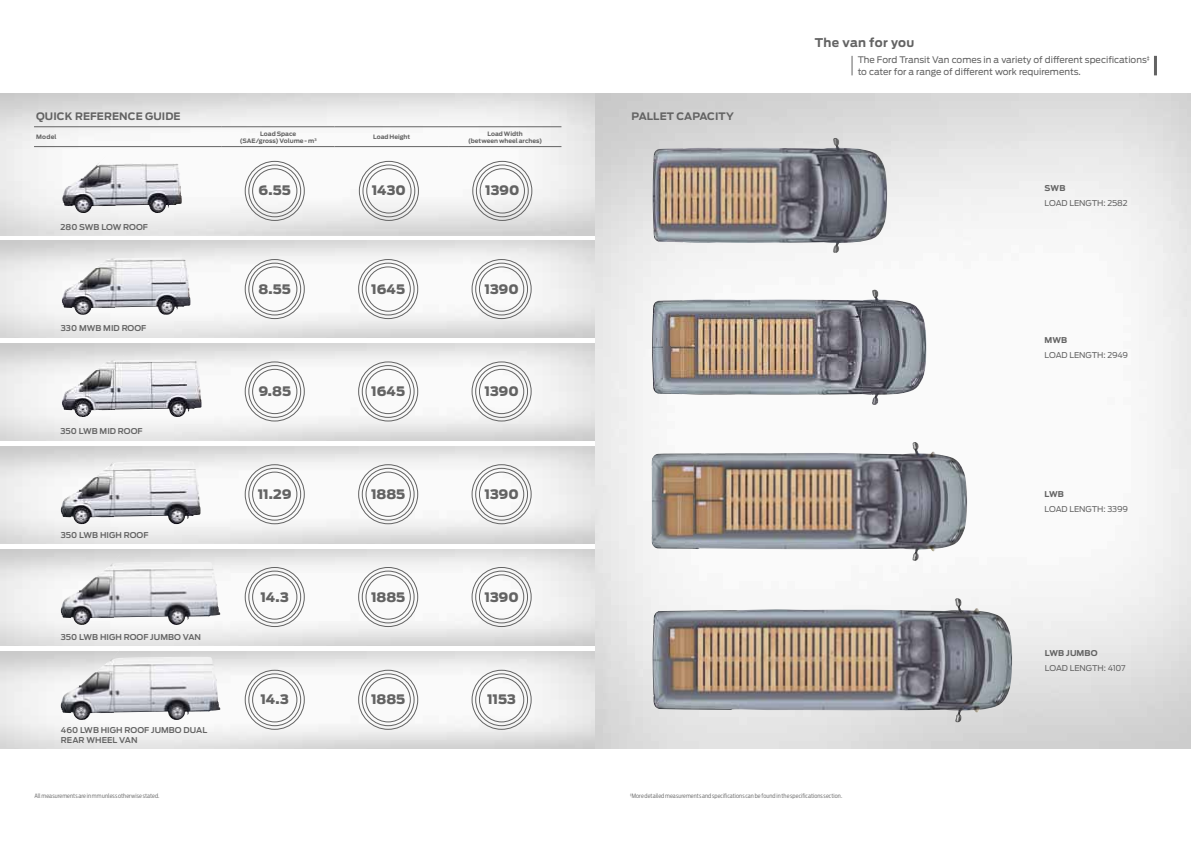
<style>
.page{position:relative;width:1191px;height:842px;background:#fff}
.page>*{position:absolute;margin:0;border:0;box-sizing:border-box;transform-origin:0 0}
.t1{font:900 13px "Ford Antenna";letter-spacing:-.01em;color:#636363}
.SPREAD_HEAD{font:700 12px "Ford Antenna";letter-spacing:.025em;color:#636363}
.TABLE_Heads{font:700 10.2px "Ford Antenna";letter-spacing:.01em;color:#636363}
.SPREAD_HEAD_TXT{font:9px/12px "Ford Antenna";color:#636363}
.t2{font:600 8px/10px "Ford Antenna";letter-spacing:.005em;color:#636363}
.TABLE_Subheads{font:8px/15.2px "Ford Antenna";letter-spacing:-.01em;color:#636363}
.DISCLAIMERS{font:300 6px "Ford Antenna Cond";letter-spacing:.01em;color:#636363}
.TABLE_Subheads-2{font:700 6px/7px "Ford Antenna";letter-spacing:-.005em;color:#636363;text-align:center}
.s1{font-weight:700}
</style>
<div class="page">
<img style="left:0;top:241px;width:595px;height:97px">
<img style="left:0;top:94px;width:595px;height:142px">
<img style="left:0;top:344px;width:595px;height:97px">
<img style="left:0;top:446px;width:595px;height:97px">
<img style="left:0;top:549px;width:595px;height:97px">
<img style="left:0;top:652px;width:595px;height:96px">
<img style="left:62px;top:155px;width:120px;height:59px">
<img style="left:62px;top:253px;width:127px;height:62px">
<img style="left:62px;top:355px;width:139px;height:62px">
<img style="left:61px;top:454px;width:140px;height:70px">
<img style="left:61px;top:555px;width:159px;height:70px">
<img style="left:61px;top:651px;width:159px;height:69px">
<img style="left:652px;top:138px;width:235px;height:115px">
<img style="left:652px;top:290px;width:274px;height:115px">
<img style="left:652px;top:442px;width:315px;height:119px">
<img style="left:652px;top:598px;width:360px;height:124px">
<hr style="left:34px;top:126px;width:187px;height:1px;background:#636363">
<hr style="left:221px;top:126px;width:113px;height:1px;background:#636363">
<hr style="left:334px;top:126px;width:114px;height:1px;background:#636363">
<hr style="left:448px;top:126px;width:113px;height:1px;background:#636363">
<hr style="left:34px;top:146px;width:187px;height:1px;background:#636363">
<hr style="left:221px;top:146px;width:113px;height:1px;background:#636363">
<hr style="left:334px;top:146px;width:114px;height:1px;background:#636363">
<hr style="left:448px;top:146px;width:113px;height:1px;background:#636363">
<div style="left:252px;top:168px;width:45px;height:45px;border:1px solid #636363;border-radius:50%"></div>
<div style="left:249px;top:165px;width:52px;height:52px;border:1px solid #636363;border-radius:50%"></div>
<div style="left:245px;top:161px;width:59px;height:60px;border:1px solid #636363;border-radius:50%"></div>
<div style="left:366px;top:168px;width:45px;height:45px;border:1px solid #636363;border-radius:50%"></div>
<div style="left:363px;top:165px;width:52px;height:52px;border:1px solid #636363;border-radius:50%"></div>
<div style="left:359px;top:161px;width:59px;height:60px;border:1px solid #636363;border-radius:50%"></div>
<div style="left:480px;top:168px;width:45px;height:45px;border:1px solid #636363;border-radius:50%"></div>
<div style="left:476px;top:165px;width:52px;height:52px;border:1px solid #636363;border-radius:50%"></div>
<div style="left:473px;top:161px;width:59px;height:60px;border:1px solid #636363;border-radius:50%"></div>
<div style="left:252px;top:267px;width:45px;height:45px;border:1px solid #636363;border-radius:50%"></div>
<div style="left:249px;top:263px;width:52px;height:52px;border:1px solid #636363;border-radius:50%"></div>
<div style="left:245px;top:259px;width:59px;height:60px;border:1px solid #636363;border-radius:50%"></div>
<div style="left:366px;top:267px;width:45px;height:45px;border:1px solid #636363;border-radius:50%"></div>
<div style="left:362px;top:263px;width:52px;height:52px;border:1px solid #636363;border-radius:50%"></div>
<div style="left:358px;top:259px;width:60px;height:60px;border:1px solid #636363;border-radius:50%"></div>
<div style="left:479px;top:267px;width:45px;height:45px;border:1px solid #636363;border-radius:50%"></div>
<div style="left:475px;top:263px;width:52px;height:52px;border:1px solid #636363;border-radius:50%"></div>
<div style="left:472px;top:259px;width:59px;height:60px;border:1px solid #636363;border-radius:50%"></div>
<div style="left:252px;top:369px;width:45px;height:45px;border:1px solid #636363;border-radius:50%"></div>
<div style="left:249px;top:365px;width:52px;height:52px;border:1px solid #636363;border-radius:50%"></div>
<div style="left:245px;top:362px;width:59px;height:59px;border:1px solid #636363;border-radius:50%"></div>
<div style="left:366px;top:369px;width:45px;height:45px;border:1px solid #636363;border-radius:50%"></div>
<div style="left:362px;top:365px;width:52px;height:52px;border:1px solid #636363;border-radius:50%"></div>
<div style="left:358px;top:362px;width:60px;height:59px;border:1px solid #636363;border-radius:50%"></div>
<div style="left:479px;top:369px;width:45px;height:45px;border:1px solid #636363;border-radius:50%"></div>
<div style="left:475px;top:365px;width:52px;height:52px;border:1px solid #636363;border-radius:50%"></div>
<div style="left:472px;top:362px;width:59px;height:59px;border:1px solid #636363;border-radius:50%"></div>
<div style="left:252px;top:472px;width:45px;height:45px;border:1px solid #636363;border-radius:50%"></div>
<div style="left:249px;top:468px;width:52px;height:52px;border:1px solid #636363;border-radius:50%"></div>
<div style="left:245px;top:465px;width:59px;height:59px;border:1px solid #636363;border-radius:50%"></div>
<div style="left:366px;top:472px;width:45px;height:45px;border:1px solid #636363;border-radius:50%"></div>
<div style="left:362px;top:468px;width:52px;height:52px;border:1px solid #636363;border-radius:50%"></div>
<div style="left:358px;top:465px;width:60px;height:59px;border:1px solid #636363;border-radius:50%"></div>
<div style="left:479px;top:472px;width:45px;height:45px;border:1px solid #636363;border-radius:50%"></div>
<div style="left:475px;top:468px;width:52px;height:52px;border:1px solid #636363;border-radius:50%"></div>
<div style="left:472px;top:465px;width:59px;height:59px;border:1px solid #636363;border-radius:50%"></div>
<div style="left:252px;top:574px;width:45px;height:45px;border:1px solid #636363;border-radius:50%"></div>
<div style="left:249px;top:571px;width:52px;height:52px;border:1px solid #636363;border-radius:50%"></div>
<div style="left:245px;top:567px;width:59px;height:60px;border:1px solid #636363;border-radius:50%"></div>
<div style="left:366px;top:574px;width:45px;height:45px;border:1px solid #636363;border-radius:50%"></div>
<div style="left:362px;top:571px;width:52px;height:52px;border:1px solid #636363;border-radius:50%"></div>
<div style="left:358px;top:567px;width:60px;height:60px;border:1px solid #636363;border-radius:50%"></div>
<div style="left:479px;top:574px;width:45px;height:45px;border:1px solid #636363;border-radius:50%"></div>
<div style="left:475px;top:571px;width:52px;height:52px;border:1px solid #636363;border-radius:50%"></div>
<div style="left:472px;top:567px;width:59px;height:60px;border:1px solid #636363;border-radius:50%"></div>
<div style="left:252px;top:677px;width:45px;height:45px;border:1px solid #636363;border-radius:50%"></div>
<div style="left:249px;top:674px;width:52px;height:52px;border:1px solid #636363;border-radius:50%"></div>
<div style="left:245px;top:670px;width:59px;height:59px;border:1px solid #636363;border-radius:50%"></div>
<div style="left:366px;top:677px;width:45px;height:45px;border:1px solid #636363;border-radius:50%"></div>
<div style="left:362px;top:674px;width:52px;height:52px;border:1px solid #636363;border-radius:50%"></div>
<div style="left:358px;top:670px;width:60px;height:59px;border:1px solid #636363;border-radius:50%"></div>
<div style="left:479px;top:677px;width:45px;height:45px;border:1px solid #636363;border-radius:50%"></div>
<div style="left:475px;top:674px;width:52px;height:52px;border:1px solid #636363;border-radius:50%"></div>
<div style="left:472px;top:670px;width:59px;height:59px;border:1px solid #636363;border-radius:50%"></div>
<svg style="left:851px;top:56px;width:1px;height:19px"></svg>
<hr style="left:1154px;top:56px;width:3px;height:19px;background:#636363">
<p class="TABLE_Heads" style="left:36px;top:107px;width:146px">QUICK REFERENCE GUIDE</p>
<p class="TABLE_Subheads-2" style="left:36px;top:133px;width:22px">Model</p>
<p class="TABLE_Subheads-2" style="left:240px;top:129px;width:78px">Load Space<br>(SAE/gross) Volume - m<sup>3</sup></p>
<p class="TABLE_Subheads-2" style="left:373px;top:133px;width:39px">Load Height</p>
<p class="TABLE_Subheads-2" style="left:468px;top:129px;width:76px">Load Width<br>(between wheel arches)</p>
<p class="t2" style="left:60px;top:221px;width:89px">280 SWB LOW ROOF</p>
<p class="t2" style="left:61px;top:322px;width:87px">330 MWB MID ROOF</p>
<p class="t2" style="left:60px;top:425px;width:84px">350 LWB MID ROOF</p>
<p class="t2" style="left:61px;top:529px;width:89px">350 LWB HIGH ROOF</p>
<p class="t2" style="left:61px;top:631px;width:142px">350 LWB HIGH ROOF JUMBO VAN</p>
<p class="t2" style="left:61px;top:724px;width:148px">460 LWB HIGH ROOF JUMBO DUAL<br>REAR WHEEL VAN</p>
<p class="t1" style="left:259px;top:178px;width:34px">6.55</p>
<p class="t1" style="left:372px;top:178px;width:35px">1430</p>
<p class="t1" style="left:485px;top:178px;width:36px">1390</p>
<p class="t1" style="left:258px;top:277px;width:34px">8.55</p>
<p class="t1" style="left:371px;top:277px;width:35px">1645</p>
<p class="t1" style="left:484px;top:277px;width:36px">1390</p>
<p class="t1" style="left:258px;top:379px;width:34px">9.85</p>
<p class="t1" style="left:371px;top:379px;width:35px">1645</p>
<p class="t1" style="left:484px;top:379px;width:36px">1390</p>
<p class="t1" style="left:258px;top:482px;width:35px">11.29</p>
<p class="t1" style="left:371px;top:482px;width:36px">1885</p>
<p class="t1" style="left:484px;top:482px;width:36px">1390</p>
<p class="t1" style="left:260px;top:585px;width:30px">14.3</p>
<p class="t1" style="left:371px;top:585px;width:36px">1885</p>
<p class="t1" style="left:484px;top:585px;width:36px">1390</p>
<p class="t1" style="left:260px;top:687px;width:30px">14.3</p>
<p class="t1" style="left:371px;top:687px;width:36px">1885</p>
<p class="t1" style="left:487px;top:687px;width:30px">1153</p>
<p class="TABLE_Heads" style="left:631px;top:107px;width:104px">PALLET CAPACITY</p>
<p class="SPREAD_HEAD" style="left:814px;top:32px;width:101px">The van for you</p>
<p class="SPREAD_HEAD_TXT" style="left:857px;top:53px;width:293px">The Ford Transit Van comes in a variety of different specifications<sup>‡ </sup>to cater for a range of different work requirements.</p>
<p class="TABLE_Subheads" style="left:1044px;top:179px;width:85px"><span class="s1">SWB<br></span>LOAD LENGTH: 2582</p>
<p class="TABLE_Subheads" style="left:1044px;top:331px;width:85px"><span class="s1">MWB<br></span>LOAD LENGTH: 2949</p>
<p class="TABLE_Subheads" style="left:1044px;top:486px;width:85px"><span class="s1">LWB<br></span>LOAD LENGTH: 3399</p>
<p class="TABLE_Subheads" style="left:1045px;top:644px;width:82px"><span class="s1">LWB JUMBO<br></span>LOAD LENGTH: 4107</p>
<p class="DISCLAIMERS" style="left:34px;top:790px;width:127px">All measurements are in mm unless otherwise stated.</p>
<p class="DISCLAIMERS" style="left:630px;top:790px;width:213px"><sup>‡</sup>More detailed measurements and specifications can be found in the specifications section.</p>
</div>
